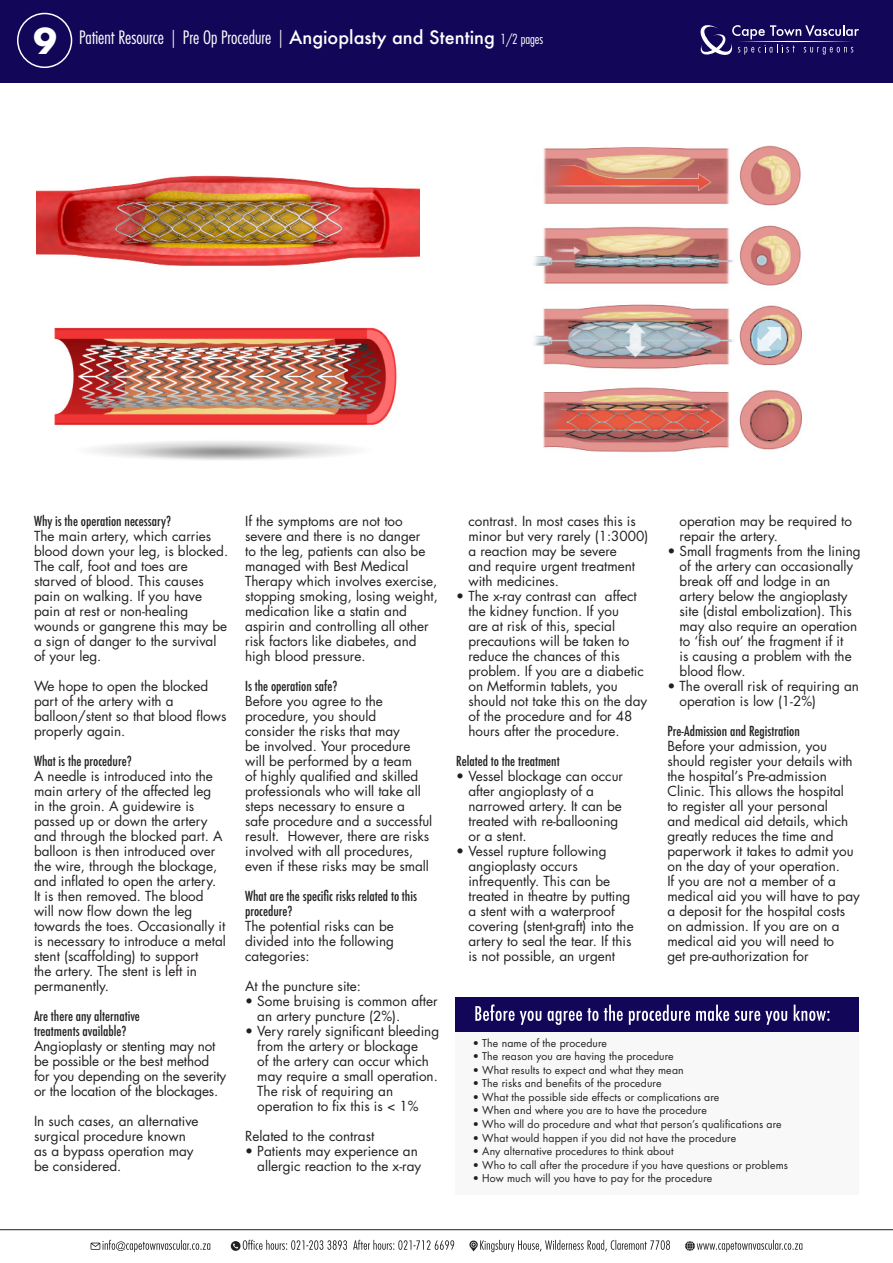
<style>
.page{position:relative;width:893px;height:1263px;background:#fff}
.page>*{position:absolute;margin:0;border:0;box-sizing:border-box;transform-origin:0 0}
.t1{font:700 34.5px "Futura";color:#fff}
.t2{font:300 condensed 18px "Futura Std";color:#fff}
.t3{font:13.5px/15px "Futura Std";color:#231f20}
.t4{font:500 condensed 13.5px/15px "Futura";color:#231f20}
.t5{font:10.5px "Futura Std";letter-spacing:.015em;color:#231f20}
.s1{font-family:"Futura";font-weight:500;font-stretch:normal}
.s2{font-size:13.5px}
</style>
<div class="page">
<div style="left:0;top:0;width:893px;height:83px;background:#110658"></div>
<svg style="left:700px;top:25px;width:159px;height:30px"></svg>
<hr style="left:0;top:1229px;width:893px;height:1px;background:#231f20">
<div style="left:17px;top:13px;width:55px;height:55px;border:2px solid #fff;border-radius:50%"></div>
<svg style="left:91px;top:1240px;width:119px;height:12px"></svg>
<svg style="left:231px;top:1240px;width:571px;height:12px"></svg>
<div style="left:455px;top:998px;width:404px;height:197px;background:#f8f8f8"></div>
<div style="left:455px;top:998px;width:404px;height:34px;background:#110658"></div>
<svg style="left:475px;top:1004px;width:355px;height:21px"></svg>
<img style="left:54px;top:327px;width:343px;height:133px">
<img style="left:534px;top:145px;width:268px;height:308px">
<img style="left:37px;top:175px;width:382px;height:91px">
<p class="t1" style="left:33px;top:16px;width:25px">9</p>
<p class="t2" style="left:79px;top:27px;width:466px">Patient Resource | Pre Op Procedure | <span class="s1">Angioplasty and Stenting</span> <span class="s2">1/2 pages</span></p>
<p class="t4" style="left:34px;top:514px;width:139px">Why is the operation necessary?</p>
<p class="t3" style="left:34px;top:529px;width:196px">The main artery, which carries blood down your leg, is blocked.<br>The calf, foot and toes are starved of blood. This causes pain on walking. If you have pain at rest or non-healing wounds or gangrene this may be a sign of danger to the survival of your leg.</p>
<p class="t3" style="left:34px;top:679px;width:194px">We hope to open the blocked part of the artery with a balloon/stent so that blood flows properly again.</p>
<p class="t4" style="left:34px;top:754px;width:99px">What is the procedure?</p>
<p class="t3" style="left:34px;top:769px;width:193px">A needle is introduced into the main artery of the affected leg<br>in the groin. A guidewire is passed up or down the artery and through the blocked part. A balloon is then introduced over the wire, through the blockage, and inflated to open the artery.<br>It is then removed. The blood will now flow down the leg towards the toes. Occasionally it is necessary to introduce a metal stent (scaffolding) to support<br>the artery. The stent is left in permanently.</p>
<p class="t4" style="left:34px;top:1009px;width:107px">Are there any alternative treatments available?</p>
<p class="t3" style="left:34px;top:1039px;width:194px">Angioplasty or stenting may not be possible or the best method for you depending on the severity or the location of the blockages.</p>
<p class="t3" style="left:34px;top:1114px;width:166px">In such cases, an alternative surgical procedure known as a bypass operation may be considered.</p>
<p class="t3" style="left:245px;top:514px;width:194px">If the symptoms are not too severe and there is no danger<br>to the leg, patients can also be managed with Best Medical<br>Therapy which involves exercise, stopping smoking, losing weight, medication like a statin and aspirin and controlling all other risk factors like diabetes, and high blood pressure.</p>
<p class="t4" style="left:245px;top:679px;width:94px">Is the operation safe?</p>
<p class="t3" style="left:245px;top:694px;width:189px">Before you agree to the procedure, you should<br>consider the risks that may<br>be involved. Your procedure will be performed by a team<br>of highly qualified and skilled professionals who will take all steps necessary to ensure a safe procedure and a successful result. However, there are risks involved with all procedures, even if these risks may be small</p>
<p class="t4" style="left:245px;top:889px;width:173px">What are the specific risks related to this procedure?</p>
<p class="t3" style="left:245px;top:919px;width:150px;text-align:justify">The potential risks can be divided into the following categories:</p>
<p class="t3" style="left:245px;top:979px;width:117px">At the puncture site:</p>
<p class="t3" style="left:257px;top:994px;width:182px;text-indent:-12px">• Some bruising is common after an artery puncture (2%).</p>
<p class="t3" style="left:257px;top:1024px;width:183px;text-indent:-12px">• Very rarely significant bleeding from the artery or blockage<br>of the artery can occur which may require a small operation.<br>The risk of requiring an operation to fix this is &lt; 1%</p>
<p class="t3" style="left:245px;top:1129px;width:131px">Related to the contrast</p>
<p class="t3" style="left:245px;top:1144px;width:178px;text-align:right">• Patients may experience an allergic reaction to the x-ray</p>
<p class="t3" style="left:468px;top:514px;width:181px">contrast. In most cases this is minor but very rarely (1:3000) a reaction may be severe<br>and require urgent treatment with medicines.</p>
<p class="t3" style="left:468px;top:589px;width:180px;text-indent:-12px">• The x-ray contrast can affect the kidney function. If you<br>are at risk of this, special precautions will be taken to reduce the chances of this problem. If you are a diabetic on Metformin tablets, you should not take this on the day of the procedure and for 48 hours after the procedure.</p>
<p class="t4" style="left:456px;top:754px;width:105px">Related to the treatment</p>
<p class="t3" style="left:468px;top:769px;width:156px;text-indent:-12px">• Vessel blockage can occur after angioplasty of a narrowed artery. It can be treated with re-ballooning or a stent.</p>
<p class="t3" style="left:468px;top:844px;width:167px;text-indent:-12px">• Vessel rupture following angioplasty occurs infrequently. This can be treated in theatre by putting a stent with a waterproof covering (stent-graft) into the artery to seal the tear. If this is not possible, an urgent</p>
<p class="t3" style="left:680px;top:514px;width:174px">operation may be required to repair the artery.</p>
<p class="t3" style="left:680px;top:544px;width:183px;text-indent:-12px">• Small fragments from the lining of the artery can occasionally break off and lodge in an artery below the angioplasty site (distal embolization). This may also require an operation to ‘fish out’ the fragment if it<br>is causing a problem with the blood flow.</p>
<p class="t3" style="left:680px;top:679px;width:181px;text-indent:-12px">• The overall risk of requiring an operation is low (1-2%)</p>
<p class="t4" style="left:667px;top:724px;width:134px">Pre-Admission and Registration</p>
<p class="t3" style="left:667px;top:739px;width:194px">Before your admission, you should register your details with the hospital’s Pre-admission<br>Clinic. This allows the hospital<br>to register all your personal<br>and medical aid details, which greatly reduces the time and paperwork it takes to admit you on the day of your operation.<br>If you are not a member of a medical aid you will have to pay a deposit for the hospital costs on admission. If you are on a medical aid you will need to<br>get pre-authorization for</p>
<p class="t5" style="left:473px;top:1036px;width:136px">• The name of the procedure</p>
<p class="t5" style="left:473px;top:1050px;width:202px">• The reason you are having the procedure</p>
<p class="t5" style="left:473px;top:1063px;width:212px">• What results to expect and what they mean</p>
<p class="t5" style="left:473px;top:1077px;width:190px">• The risks and benefits of the procedure</p>
<p class="t5" style="left:473px;top:1090px;width:248px">• What the possible side effects or complications are</p>
<p class="t5" style="left:473px;top:1104px;width:236px">• When and where you are to have the procedure</p>
<p class="t5" style="left:473px;top:1117px;width:310px">• Who will do procedure and what that person’s qualifications are</p>
<p class="t5" style="left:473px;top:1131px;width:265px">• What would happen if you did not have the procedure</p>
<p class="t5" style="left:473px;top:1144px;width:202px">• Any alternative procedures to think about</p>
<p class="t5" style="left:473px;top:1158px;width:317px">• Who to call after the procedure if you have questions or problems</p>
<p class="t5" style="left:473px;top:1171px;width:241px">• How much will you have to pay for the procedure</p>
</div>
